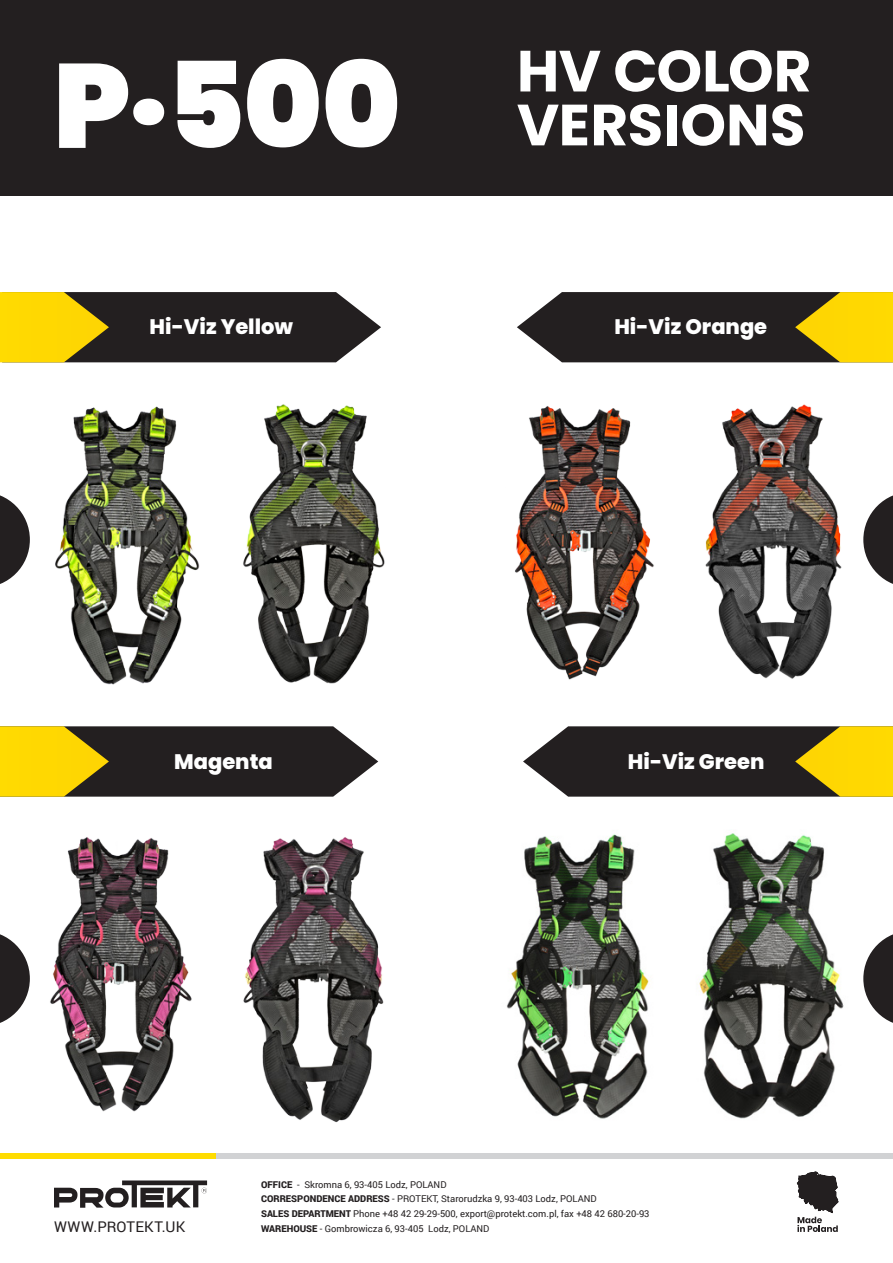
<style>
.page{position:relative;width:893px;height:1263px;background:#fff}
.page>*{position:absolute;margin:0;border:0;box-sizing:border-box;transform-origin:0 0}
.t1{font:900 119.25px "Poppins";color:#fff}
.t2{font:700 58.05px "Poppins";color:#fff}
.t3{font:800 21px "Poppins";color:#fff}
.t4{font:14.7px "Roboto";letter-spacing:.01em;color:#231f20}
.t5{font:9.45px "Roboto";color:#231f20}
.s1{font-size:121.2px}
.s2{font-weight:900}
</style>
<div class="page">
<div style="left:0;top:0;width:893px;height:196px;background:#231f20"></div>
<img style="left:55px;top:404px;width:330px;height:281px">
<img style="left:50px;top:837px;width:142px;height:275px">
<img style="left:243px;top:837px;width:141px;height:286px">
<img style="left:507px;top:834px;width:142px;height:285px">
<img style="left:699px;top:833px;width:145px;height:286px">
<img style="left:515px;top:404px;width:327px;height:276px">
<svg style="left:0;top:495px;width:30px;height:89px"></svg>
<svg style="left:0;top:934px;width:30px;height:89px"></svg>
<svg style="left:863px;top:495px;width:30px;height:89px"></svg>
<svg style="left:863px;top:934px;width:30px;height:89px"></svg>
<svg style="left:517px;top:292px;width:376px;height:70px;background:#5c5127"></svg>
<svg style="left:0;top:726px;width:378px;height:71px;background:#635726"></svg>
<svg style="left:523px;top:726px;width:370px;height:71px;background:#5e5329"></svg>
<svg style="left:0;top:292px;width:381px;height:70px;background:#615625"></svg>
<div style="left:202px;top:1153px;width:691px;height:6px;background:#d1d2d4"></div>
<div style="left:0;top:1153px;width:216px;height:6px;background:#ffdc01"></div>
<svg style="left:54px;top:1180px;width:153px;height:28px"></svg>
<svg style="left:796px;top:1171px;width:43px;height:61px"></svg>
<p class="t1" style="left:53px;top:37px;width:349px">P<span class="s1">·</span>500</p>
<p class="t2" style="left:517px;top:37px;width:296px">HV COLOR</p>
<p class="t2" style="left:517px;top:91px;width:290px">VERSIONS</p>
<p class="t3" style="left:150px;top:315px;width:145px">Hi-Viz Yellow</p>
<p class="t3" style="left:614px;top:315px;width:154px">Hi-Viz Orange</p>
<p class="t3" style="left:174px;top:749px;width:100px">Magenta</p>
<p class="t3" style="left:628px;top:749px;width:138px">Hi-Viz Green</p>
<p class="t5" style="left:261px;top:1178px;width:187px"><span class="s2">OFFICE</span> - Skromna 6, 93-405 Lodz, POLAND</p>
<p class="t5" style="left:261px;top:1192px;width:337px"><span class="s2">CORRESPONDENCE ADDRESS</span> - PROTEKT, Starorudzka 9, 93-403 Lodz, POLAND</p>
<p class="t5" style="left:261px;top:1207px;width:390px"><span class="s2">SALES DEPARTMENT</span> Phone +48 42 29-29-500, export@protekt.com.pl, fax +48 42 680-20-93</p>
<p class="t4" style="left:54px;top:1216px;width:133px">WWW.PROTEKT.UK</p>
<p class="t5" style="left:261px;top:1222px;width:230px"><span class="s2">WAREHOUSE</span> - Gombrowicza 6, 93-405 Lodz, POLAND</p>
</div>
